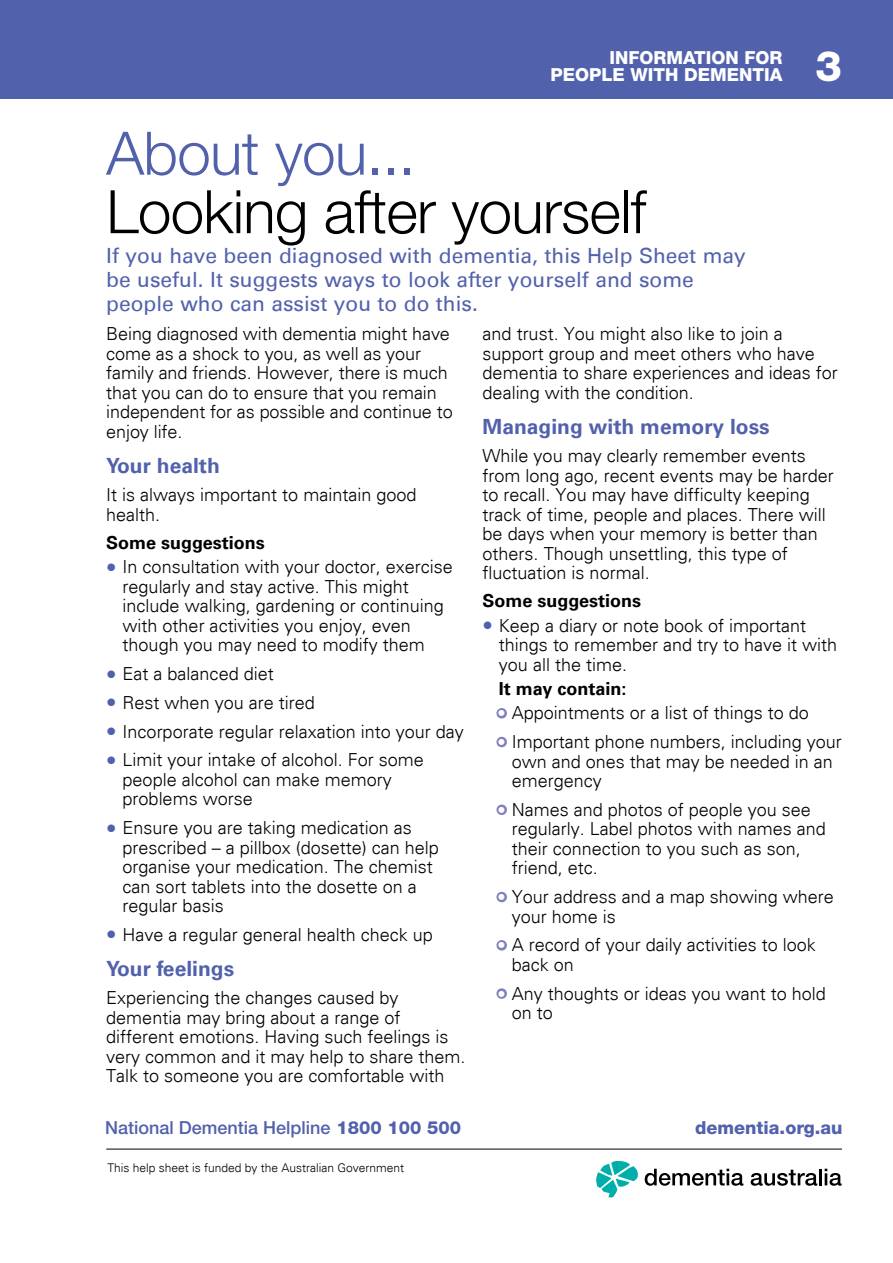
<style>
.page{position:relative;width:893px;height:1263px;background:#fff}
.page>*{position:absolute;margin:0;border:0;box-sizing:border-box;transform-origin:0 0}
.t1{font:300 60px "Helvetica Neue LT";letter-spacing:-.01em;color:#000}
.t2{font:300 60px "Helvetica Neue LT";letter-spacing:-.01em;color:#5261ac}
.t3{font:800 42px "Helvetica Neue LT";color:#fff}
.t4{font:21px/24px "Univers LT Std";color:#5261ac}
.t5{font:700 21px "Univers LT Std";color:#5261ac}
.t6{font:300 18px/19.5px "Univers";color:#000}
.t7{font:700 18px "Univers LT Std";color:#000}
.t8{font:500 18px "Helvetica Neue LT";color:#5261ac}
.t9{font:800 18px/17.2px "Helvetica Neue LT";color:#fff;text-align:right}
.t10{font:800 18px "Helvetica Neue LT";color:#5261ac}
.t11{font:300 12px "Univers";color:#000}
.s1{font-size:21px;color:#5261ac}
.s2{font-size:16.5px;color:#fff}
.s3{font-weight:800}
</style>
<div class="page">
<div style="left:0;top:0;width:893px;height:99px;background:#5261ac"></div>
<svg style="left:496px;top:708px;width:11px;height:11px"></svg>
<svg style="left:496px;top:736px;width:11px;height:12px"></svg>
<svg style="left:496px;top:804px;width:11px;height:11px"></svg>
<svg style="left:496px;top:891px;width:11px;height:12px"></svg>
<svg style="left:496px;top:940px;width:11px;height:11px"></svg>
<svg style="left:496px;top:988px;width:11px;height:11px"></svg>
<hr style="left:106px;top:1149px;width:736px;height:1px;background:#000">
<svg style="left:596px;top:1161px;width:42px;height:36px"></svg>
<svg style="left:645px;top:1169px;width:98px;height:17px"></svg>
<svg style="left:751px;top:1170px;width:66px;height:16px"></svg>
<hr style="left:819px;top:1169px;width:3px;height:16px;background:#000">
<svg style="left:825px;top:1169px;width:17px;height:17px"></svg>
<p class="t9" style="left:550px;top:48px;width:234px">INFORMATION FOR<br>PEOPLE WITH DEMENTIA</p>
<h2 class="t3" style="left:815px;top:41px;width:28px">3</h2>
<h1 class="t2" style="left:106px;top:117px;width:311px">About you...</h1>
<h1 class="t1" style="left:106px;top:175px;width:541px">Looking after yourself</h1>
<p class="t4" style="left:106px;top:244px;width:641px">If you have been diagnosed with dementia, this Help Sheet may be useful. It suggests ways to look after yourself and some people who can assist you to do this.</p>
<p class="t6" style="left:106px;top:324px;width:348px">Being diagnosed with dementia might have come as a shock to you, as well as your family and friends. However, there is much that you can do to ensure that you remain independent for as possible and continue to enjoy life.</p>
<p class="t5" style="left:106px;top:453px;width:115px">Your health</p>
<p class="t6" style="left:106px;top:485px;width:312px">It is always important to maintain good health.</p>
<p class="t7" style="left:106px;top:532px;width:160px">Some suggestions</p>
<p class="t6" style="left:123px;top:557px;width:332px;text-indent:-16px"><span class="s1">•</span> In consultation with your doctor, exercise regularly and stay active. This might include walking, gardening or continuing with other activities you enjoy, even though you may need to modify them</p>
<p class="t6" style="left:106px;top:664px;width:169px"><span class="s1">•</span> Eat a balanced diet</p>
<p class="t6" style="left:106px;top:693px;width:210px"><span class="s1">•</span> Rest when you are tired</p>
<p class="t6" style="left:106px;top:721px;width:359px"><span class="s1">•</span> Incorporate regular relaxation into your day</p>
<p class="t6" style="left:123px;top:750px;width:303px;text-indent:-16px"><span class="s1">•</span> Limit your intake of alcohol. For some people alcohol can make memory problems worse</p>
<p class="t6" style="left:123px;top:818px;width:318px;text-indent:-16px"><span class="s1">•</span> Ensure you are taking medication as prescribed – a pillbox (dosette) can help organise your medication. The chemist can sort tablets into the dosette on a regular basis</p>
<p class="t6" style="left:106px;top:925px;width:328px"><span class="s1">•</span> Have a regular general health check up</p>
<p class="t5" style="left:106px;top:956px;width:129px">Your feelings</p>
<p class="t6" style="left:106px;top:988px;width:361px">Experiencing the changes caused by dementia may bring about a range of different emotions. Having such feelings is very common and it may help to share them.<br>Talk to someone you are comfortable with</p>
<p class="t6" style="left:483px;top:324px;width:357px">and trust. You might also like to join a support group and meet others who have dementia to share experiences and ideas for dealing with the condition.</p>
<p class="t5" style="left:483px;top:414px;width:289px">Managing with memory loss</p>
<p class="t6" style="left:483px;top:446px;width:353px">While you may clearly remember events from long ago, recent events may be harder to recall. You may have difficulty keeping track of time, people and places. There will be days when your memory is better than others. Though unsettling, this type of fluctuation is normal.</p>
<p class="t7" style="left:483px;top:590px;width:160px">Some suggestions</p>
<p class="t6" style="left:499px;top:616px;width:340px;text-indent:-16px"><span class="s1">•</span> Keep a diary or note book of important things to remember and try to have it with you all the time.</p>
<p class="t7" style="left:499px;top:678px;width:129px">It may contain:</p>
<p class="t6" style="left:498px;top:703px;width:313px"><span class="s2">•</span> Appointments or a list of things to do</p>
<p class="t6" style="left:512px;top:732px;width:332px;text-indent:-14px"><span class="s2">•</span> Important phone numbers, including your own and ones that may be needed in an emergency</p>
<p class="t6" style="left:512px;top:800px;width:316px;text-indent:-14px"><span class="s2">•</span> Names and photos of people you see regularly. Label photos with names and their connection to you such as son, friend, etc.</p>
<p class="t6" style="left:512px;top:887px;width:324px;text-indent:-14px"><span class="s2">•</span> Your address and a map showing where your home is</p>
<p class="t6" style="left:512px;top:935px;width:306px;text-indent:-14px"><span class="s2">•</span> A record of your daily activities to look back on</p>
<p class="t6" style="left:512px;top:983px;width:316px;text-indent:-14px"><span class="s2">•</span> Any thoughts or ideas you want to hold on to</p>
<p class="t8" style="left:105px;top:1117px;width:357px">National Dementia Helpline <span class="s3">1800 100 500</span></p>
<p class="t10" style="left:695px;top:1117px;width:149px">dementia.org.au</p>
<p class="t11" style="left:107px;top:1160px;width:298px">This help sheet is funded by the Australian Government</p>
</div>
